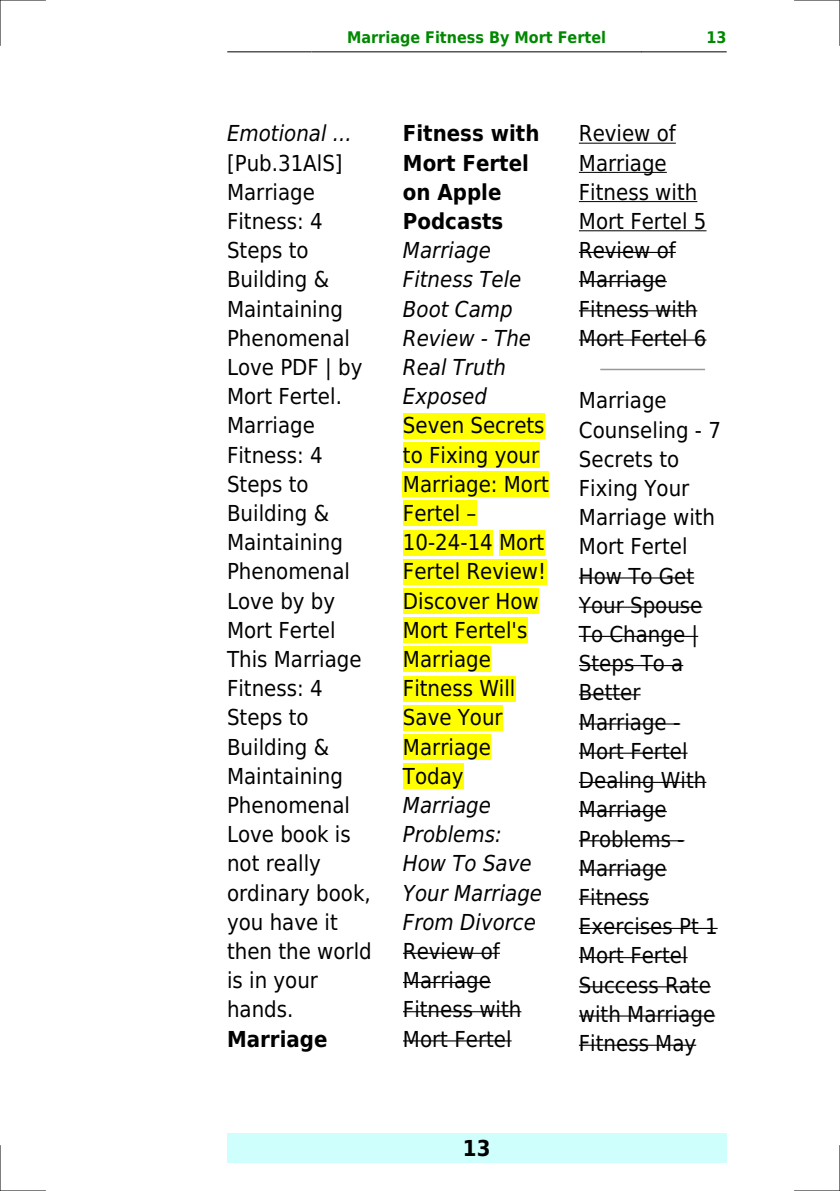
<style>
.page{position:relative;width:840px;height:1191px;background:#fff}
.page>*{position:absolute;margin:0;border:0;box-sizing:border-box;transform-origin:0 0}
.t1{font:22px/29.2px "DejaVu Sans Condensed";color:#000}
.t2{font:italic 22px/29.2px "DejaVu Sans Condensed";color:#000}
.t3{font:700 22px/29.2px "DejaVu Sans Condensed";color:#000}
.t4{font:700 16px "DejaVu Sans Condensed";color:#080}
</style>
<div class="page">
<hr style="left:227px;top:51px;width:84px;height:1px;background:#000">
<hr style="left:312px;top:51px;width:328px;height:1px;background:#000">
<hr style="left:641px;top:51px;width:84px;height:1px;background:#000">
<div style="left:227px;top:1133px;width:499px;height:29px;background:#cffffc"></div>
<div style="left:403px;top:413px;width:141px;height:25px;background:#ff0"></div>
<div style="left:403px;top:442px;width:136px;height:26px;background:#ff0"></div>
<div style="left:403px;top:471px;width:145px;height:26px;background:#ff0"></div>
<div style="left:403px;top:500px;width:73px;height:26px;background:#ff0"></div>
<div style="left:403px;top:530px;width:89px;height:25px;background:#ff0"></div>
<div style="left:499px;top:530px;width:45px;height:25px;background:#ff0"></div>
<div style="left:403px;top:559px;width:142px;height:25px;background:#ff0"></div>
<div style="left:403px;top:588px;width:135px;height:26px;background:#ff0"></div>
<div style="left:403px;top:617px;width:124px;height:26px;background:#ff0"></div>
<div style="left:403px;top:646px;width:87px;height:26px;background:#ff0"></div>
<div style="left:403px;top:676px;width:112px;height:25px;background:#ff0"></div>
<div style="left:403px;top:705px;width:99px;height:25px;background:#ff0"></div>
<div style="left:403px;top:734px;width:87px;height:26px;background:#ff0"></div>
<div style="left:403px;top:763px;width:60px;height:26px;background:#ff0"></div>
<hr style="left:403px;top:952px;width:96px;height:2px;background:#000">
<hr style="left:403px;top:982px;width:87px;height:1px;background:#000">
<hr style="left:403px;top:1011px;width:118px;height:1px;background:#000">
<hr style="left:403px;top:1040px;width:108px;height:1px;background:#000">
<hr style="left:578px;top:143px;width:97px;height:1px;background:#000">
<hr style="left:578px;top:172px;width:88px;height:1px;background:#000">
<hr style="left:578px;top:201px;width:119px;height:1px;background:#000">
<hr style="left:578px;top:230px;width:128px;height:1px;background:#000">
<hr style="left:578px;top:252px;width:97px;height:1px;background:#000">
<hr style="left:578px;top:281px;width:88px;height:1px;background:#000">
<hr style="left:578px;top:310px;width:119px;height:1px;background:#000">
<hr style="left:578px;top:339px;width:128px;height:1px;background:#000">
<hr style="left:600px;top:369px;width:104px;height:1px;background:#999">
<hr style="left:578px;top:577px;width:116px;height:1px;background:#000">
<hr style="left:578px;top:606px;width:124px;height:2px;background:#000">
<hr style="left:578px;top:636px;width:119px;height:1px;background:#000">
<hr style="left:578px;top:665px;width:105px;height:1px;background:#000">
<hr style="left:578px;top:694px;width:62px;height:1px;background:#000">
<hr style="left:578px;top:723px;width:102px;height:1px;background:#000">
<hr style="left:578px;top:752px;width:109px;height:1px;background:#000">
<hr style="left:578px;top:782px;width:128px;height:1px;background:#000">
<hr style="left:578px;top:811px;width:88px;height:1px;background:#000">
<hr style="left:578px;top:840px;width:106px;height:1px;background:#000">
<hr style="left:578px;top:869px;width:88px;height:1px;background:#000">
<hr style="left:578px;top:898px;width:70px;height:1px;background:#000">
<hr style="left:578px;top:928px;width:139px;height:1px;background:#000">
<hr style="left:578px;top:957px;width:109px;height:1px;background:#000">
<hr style="left:578px;top:986px;width:132px;height:1px;background:#000">
<hr style="left:578px;top:1015px;width:136px;height:1px;background:#000">
<hr style="left:578px;top:1044px;width:117px;height:1px;background:#000">
<hr style="left:0;top:0;width:45px;height:1px;background:#000">
<hr style="left:794px;top:0;width:45px;height:1px;background:#000">
<hr style="left:0;top:1190px;width:45px;height:1px;background:#000">
<hr style="left:794px;top:1190px;width:45px;height:1px;background:#000">
<hr style="left:0;top:0;width:1px;height:45px;background:#000">
<hr style="left:0;top:1145px;width:1px;height:46px;background:#000">
<hr style="left:839px;top:0;width:1px;height:45px;background:#000">
<hr style="left:839px;top:1145px;width:1px;height:46px;background:#000">
<p class="t4" style="left:347px;top:29px;width:260px">Marriage Fitness By Mort Fertel</p>
<p class="t4" style="left:706px;top:29px;width:22px">13</p>
<p class="t2" style="left:227px;top:119px;width:126px">Emotional ...</p>
<p class="t1" style="left:227px;top:148px;width:146px">[Pub.31AlS]<br>Marriage<br>Fitness: 4<br>Steps to<br>Building &amp;<br>Maintaining<br>Phenomenal<br>Love PDF | by<br>Mort Fertel.<br>Marriage<br>Fitness: 4<br>Steps to<br>Building &amp;<br>Maintaining<br>Phenomenal<br>Love by by<br>Mort Fertel<br>This Marriage<br>Fitness: 4<br>Steps to<br>Building &amp;<br>Maintaining<br>Phenomenal<br>Love book is not really ordinary book, you have it then the world is in your hands.</p>
<p class="t3" style="left:227px;top:1024px;width:102px">Marriage</p>
<p class="t3" style="left:403px;top:119px;width:138px">Fitness with<br>Mort Fertel on Apple<br>Podcasts</p>
<p class="t2" style="left:403px;top:236px;width:130px">Marriage<br>Fitness Tele<br>Boot Camp<br>Review - The<br>Real Truth<br>Exposed</p>
<p class="t1" style="left:403px;top:411px;width:147px">Seven Secrets to Fixing your<br>Marriage: Mort<br>Fertel<br>10-24-14 Mort<br>Fertel Review!<br>Discover How<br>Mort Fertel's<br>Marriage<br>Fitness Will<br>Save Your<br>Marriage<br>Today</p>
<p class="t2" style="left:403px;top:790px;width:140px">Marriage<br>Problems:<br>How To Save<br>Your Marriage<br>From Divorce</p>
<p class="t1" style="left:403px;top:936px;width:120px">Review of<br>Marriage<br>Fitness with<br>Mort Fertel</p>
<p class="t1" style="left:578px;top:119px;width:129px">Review of<br>Marriage<br>Fitness with<br>Mort Fertel 5<br>Review of<br>Marriage<br>Fitness with<br>Mort Fertel 6</p>
<p class="t1" style="left:578px;top:386px;width:143px">Marriage<br>Counseling - 7<br>Secrets to<br>Fixing Your<br>Marriage with<br>Mort Fertel<br>How To Get<br>Your Spouse<br>To Change |<br>Steps To a<br>Better<br>Marriage -<br>Mort Fertel<br>Dealing With<br>Marriage<br>Problems -<br>Marriage<br>Fitness<br>Exercises Pt 1<br>Mort Fertel<br>Success Rate with Marriage<br>Fitness May</p>
<p class="t3" style="left:462px;top:1133px;width:29px">13</p>
</div>
